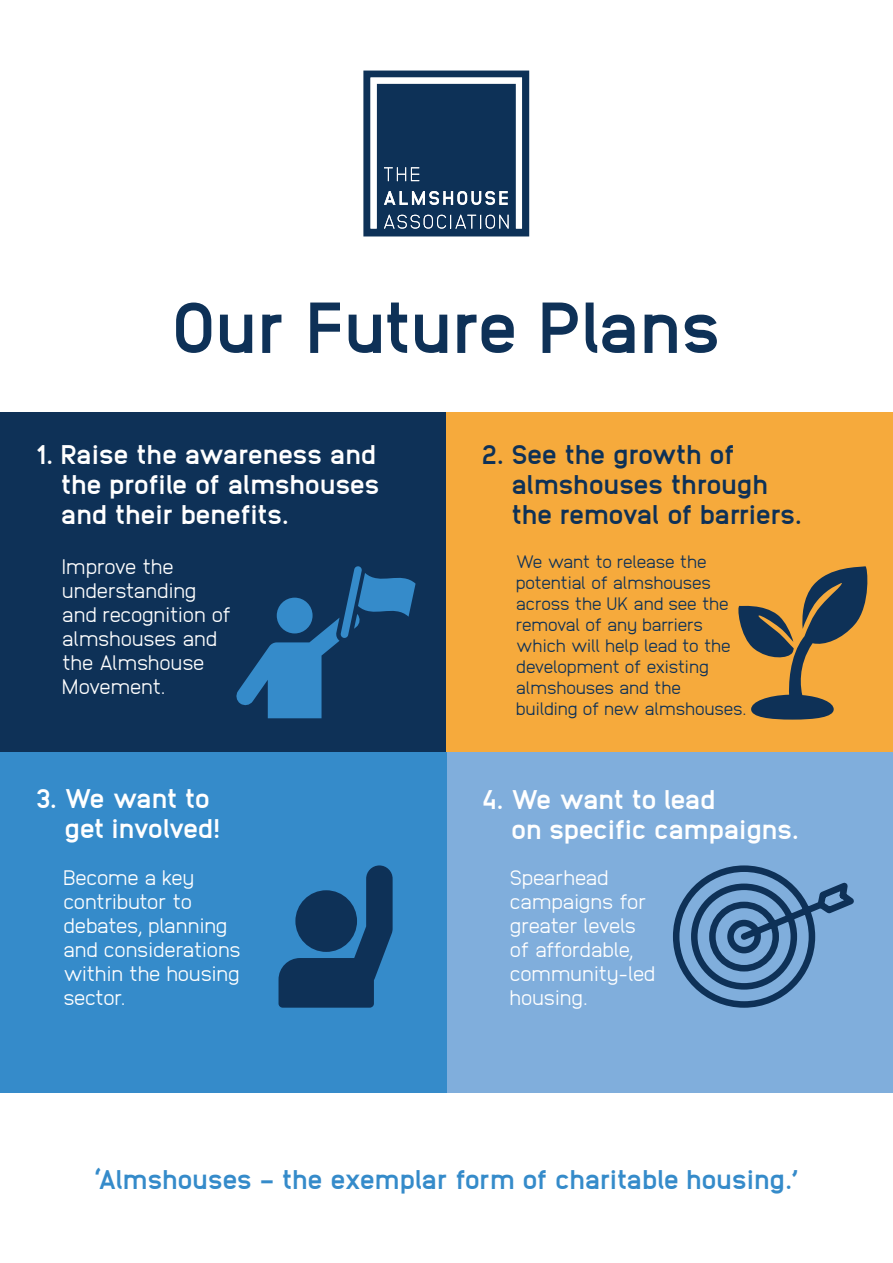
<style>
.page{position:relative;width:893px;height:1263px;background:#fff}
.page>*{position:absolute;margin:0;border:0;box-sizing:border-box;transform-origin:0 0}
.t1{font:800 72px "Anodina";letter-spacing:-.03em;color:#0e3157}
.t2{font:800 27px/30px "Anodina";letter-spacing:-.03em;color:#fff}
.t3{font:800 27px/30px "Anodina";letter-spacing:-.03em;color:#0e3157}
.t4{font:800 27px "Anodina";letter-spacing:-.03em;color:#358bca}
.t5{font:800 27px/30px "Anodina";letter-spacing:-.06em;color:#fff}
.t6{font:300 21px/24px "Anodina";letter-spacing:-.03em;color:#fff}
.t7{font:300 18px/21px "Anodina";letter-spacing:-.03em;color:#0e3157}
</style>
<div class="page">
<div style="left:0;top:412px;width:446px;height:341px;background:#0e3157"></div>
<div style="left:446px;top:412px;width:447px;height:341px;background:#f6aa3c"></div>
<div style="left:446px;top:753px;width:447px;height:340px;background:#80aedc"></div>
<svg style="left:673px;top:865px;width:181px;height:143px"></svg>
<svg style="left:363px;top:70px;width:167px;height:167px;background:#345272"></svg>
<svg style="left:738px;top:566px;width:130px;height:154px"></svg>
<svg style="left:236px;top:566px;width:180px;height:152px"></svg>
<div style="left:0;top:753px;width:446px;height:340px;background:#358bca"></div>
<svg style="left:279px;top:865px;width:114px;height:143px"></svg>
<h1 class="t1" style="left:171px;top:276px;width:552px">Our Future Plans</h1>
<p class="t2" style="left:61px;top:438px;width:321px;text-indent:-25px">1. Raise the awareness and the profile of almshouses and their benefits.</p>
<p class="t6" style="left:62px;top:554px;width:171px">Improve the understanding and recognition of almshouses and the Almshouse<br>Movement.</p>
<p class="t5" style="left:64px;top:783px;width:158px;text-indent:-29px">3. We want to get involved!</p>
<p class="t6" style="left:63px;top:865px;width:180px">Become a key contributor to debates, planning and considerations within the housing sector.</p>
<p class="t3" style="left:511px;top:438px;width:293px;text-indent:-30px">2. See the growth of almshouses through the removal of barriers.</p>
<p class="t7" style="left:516px;top:550px;width:232px">We want to release the potential of almshouses across the UK and see the removal of any barriers which will help lead to the development of existing almshouses and the building of new almshouses.</p>
<p class="t2" style="left:511px;top:784px;width:290px;text-indent:-29px">4. We want to lead<br>on specific campaigns.</p>
<p class="t6" style="left:510px;top:865px;width:147px">Spearhead campaigns for greater levels of affordable, community-led housing.</p>
<p class="t4" style="left:94px;top:1160px;width:707px">‘Almshouses – the exemplar form of charitable housing.’</p>
</div>
